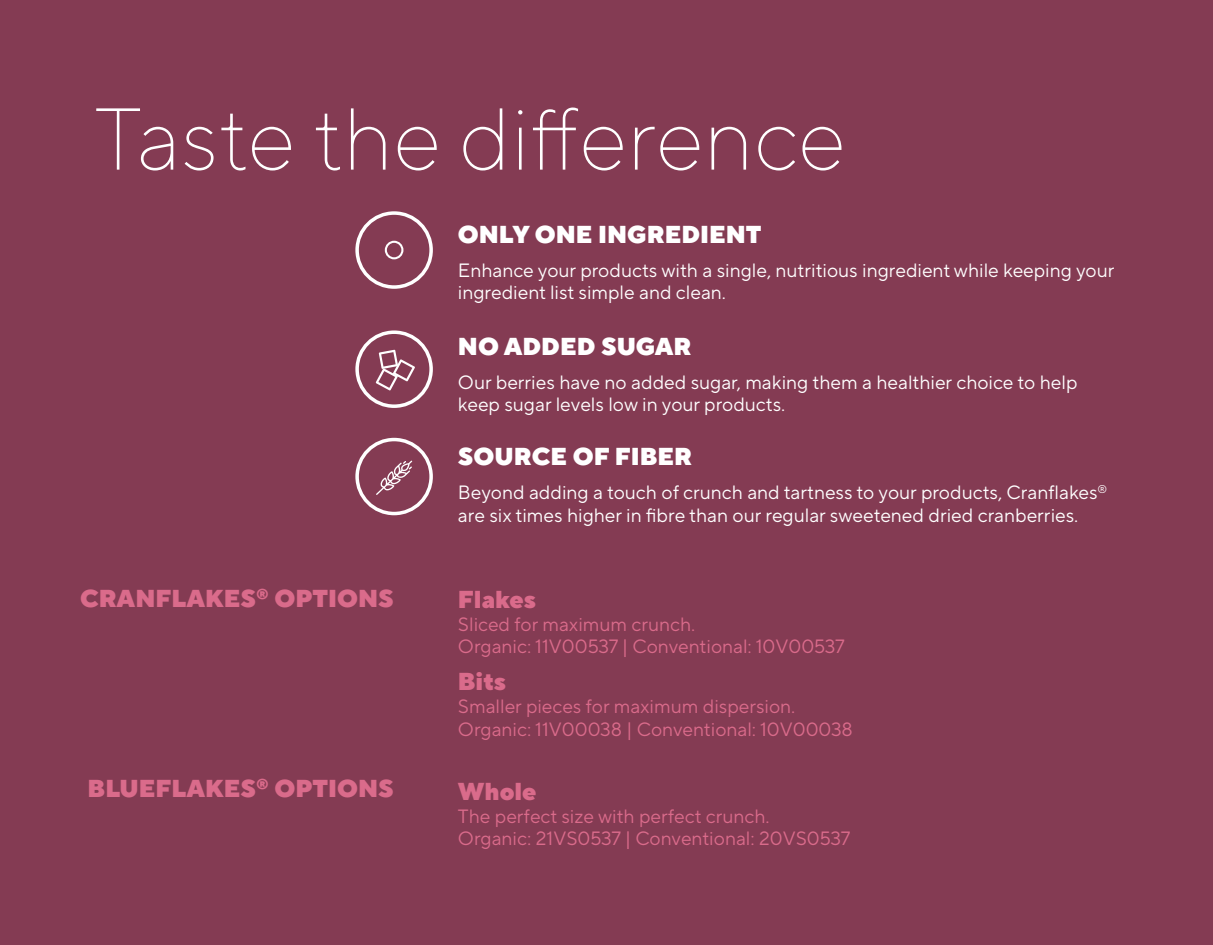
<style>
.page{position:relative;width:1213px;height:945px;background:#843b53}
.page>*{position:absolute;margin:0;border:0;box-sizing:border-box;transform-origin:0 0}
.t1{font:200 87.5px "TT Norms Pro";color:#fff}
.t2{font:900 24.5px "TT Norms Pro";color:#da6b8b}
.t3{font:900 24.5px "TT Norms Pro";color:#fff}
.t4{font:19.25px/22.8px "TT Norms Pro";color:#fff}
.t5{font:19.25px/22.8px "TT Norms Pro";color:#da6b8b}
</style>
<div class="page">
<div style="left:355px;top:211px;width:78px;height:78px;border:4px solid #fff;border-radius:50%"></div>
<div style="left:355px;top:330px;width:78px;height:78px;border:4px solid #fff;border-radius:50%"></div>
<div style="left:355px;top:438px;width:78px;height:77px;border:4px solid #fff;border-radius:50%"></div>
<svg style="left:376px;top:350px;width:39px;height:40px"></svg>
<svg style="left:376px;top:461px;width:36px;height:34px"></svg>
<svg style="left:385px;top:241px;width:18px;height:18px"></svg>
<h1 class="t1" style="left:94px;top:83px;width:753px">Taste the difference</h1>
<p class="t3" style="left:458px;top:215px;width:305px">ONLY ONE INGREDIENT</p>
<p class="t4" style="left:458px;top:258px;width:658px">Enhance your products with a single, nutritious ingredient while keeping your ingredient list simple and clean.</p>
<p class="t2" style="left:80px;top:579px;width:315px">CRANFLAKES<sup>®</sup> OPTIONS</p>
<p class="t2" style="left:88px;top:770px;width:308px">BLUEFLAKES<sup>®</sup> OPTIONS</p>
<p class="t3" style="left:458px;top:327px;width:235px">NO ADDED SUGAR</p>
<p class="t4" style="left:458px;top:370px;width:621px">Our berries have no added sugar, making them a healthier choice to help keep sugar levels low in your products.</p>
<p class="t3" style="left:458px;top:438px;width:236px">SOURCE OF FIBER</p>
<p class="t4" style="left:458px;top:481px;width:651px">Beyond adding a touch of crunch and tartness to your products, Cranflakes<sup>® </sup>are six times higher in fibre than our regular sweetened dried cranberries.</p>
<p class="t2" style="left:458px;top:581px;width:79px">Flakes</p>
<p class="t5" style="left:458px;top:612px;width:388px">Sliced for maximum crunch.<br>Organic: 11V00537 | Conventional: 10V00537</p>
<p class="t2" style="left:458px;top:663px;width:50px">Bits</p>
<p class="t5" style="left:458px;top:695px;width:396px">Smaller pieces for maximum dispersion.<br>Organic: 11V00038 | Conventional: 10V00038</p>
<p class="t2" style="left:458px;top:773px;width:80px">Whole</p>
<p class="t5" style="left:458px;top:804px;width:394px">The perfect size with perfect crunch.<br>Organic: 21VS0537 | Conventional: 20VS0537</p>
</div>
